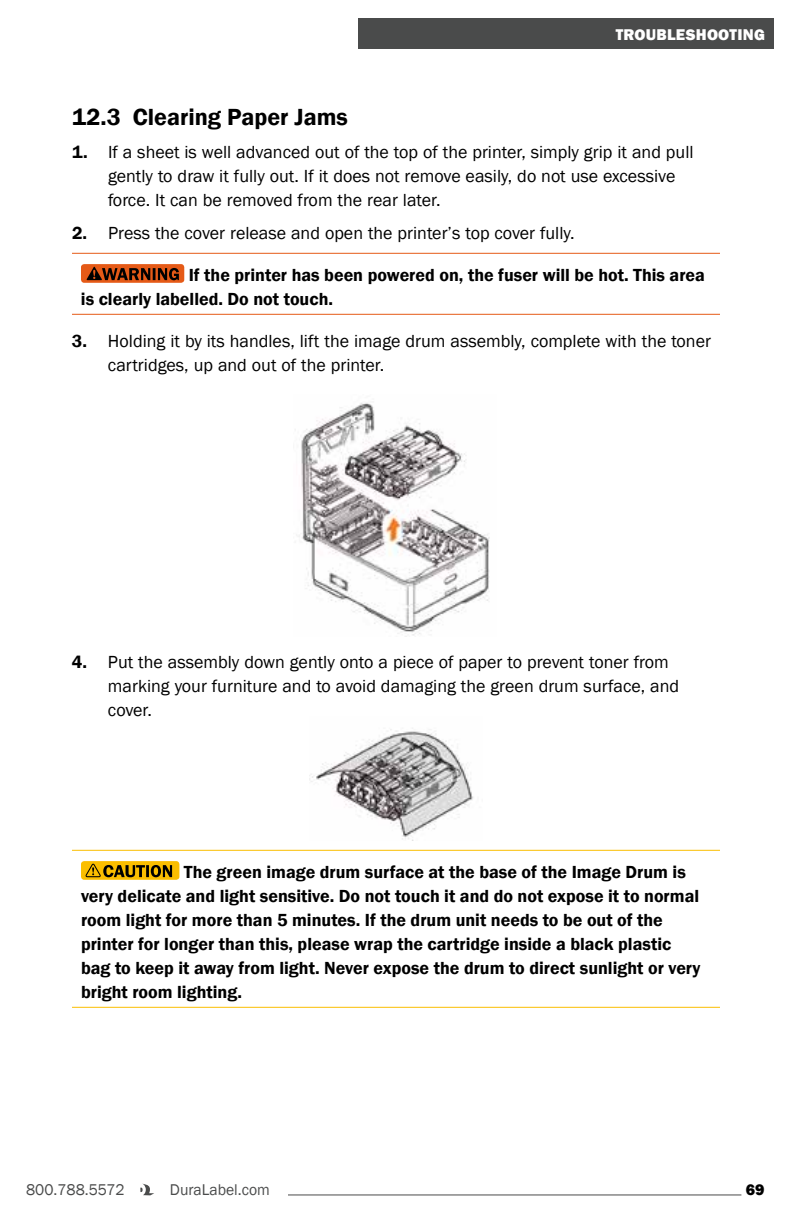
<style>
.page{position:relative;width:792px;height:1224px;background:#fff}
.page>*{position:absolute;margin:0;border:0;box-sizing:border-box;transform-origin:0 0}
.t1{font:600 24px "Franklin Gothic";color:#000}
.t2{font:18px/24px "Franklin Gothic";color:#000}
.t3{font:600 18px/24px "Franklin Gothic";color:#000}
.t4{font:16px "Franklin Gothic";color:#4a4b4b}
.t5{font:800 16px "Franklin Gothic";letter-spacing:.015em;color:#fff}
.t6{font:800 16px "Franklin Gothic";color:#000}
.s1{font-weight:600}
</style>
<div class="page">
<svg style="left:140px;top:1184px;width:14px;height:11px"></svg>
<hr style="left:288px;top:1195px;width:453px;height:1px;background:#4a4b4b">
<div style="left:358px;top:18px;width:416px;height:31px;background:#4a4b4b"></div>
<hr style="left:72px;top:253px;width:648px;height:1px;background:#e55a17">
<hr style="left:72px;top:314px;width:648px;height:1px;background:#e55a17">
<hr style="left:72px;top:850px;width:648px;height:1px;background:#fbbe00">
<hr style="left:72px;top:1007px;width:648px;height:1px;background:#fbbe00">
<div style="left:81px;top:264px;width:103px;height:19px;background:#e55a17;border-radius:3px"></div>
<svg style="left:87px;top:267px;width:92px;height:13px"></svg>
<div style="left:81px;top:861px;width:98px;height:19px;background:#fbbe00;border-radius:3px"></div>
<svg style="left:86px;top:864px;width:86px;height:13px"></svg>
<img style="left:298px;top:403px;width:192px;height:233px">
<img style="left:311px;top:728px;width:163px;height:113px">
<p class="t5" style="left:616px;top:24px;width:151px">TROUBLESHOOTING</p>
<h1 class="t1" style="left:72px;top:102px;width:277px">12.3 Clearing Paper Jams</h1>
<p class="t2" style="left:108px;top:140px;width:587px;text-indent:-36px"><span class="s1">1.</span> If a sheet is well advanced out of the top of the printer, simply grip it and pull gently to draw it fully out. If it does not remove easily, do not use excessive force. It can be removed from the rear later.</p>
<p class="t2" style="left:72px;top:221px;width:504px"><span class="s1">2.</span> Press the cover release and open the printer’s top cover fully.</p>
<p class="t3" style="left:81px;top:263px;width:626px;text-indent:108px">If the printer has been powered on, the fuser will be hot. This area is clearly labelled. Do not touch.</p>
<p class="t2" style="left:108px;top:329px;width:605px;text-indent:-36px"><span class="s1">3.</span> Holding it by its handles, lift the image drum assembly, complete with the toner cartridges, up and out of the printer.</p>
<p class="t2" style="left:108px;top:650px;width:573px;text-indent:-36px"><span class="s1">4.</span> Put the assembly down gently onto a piece of paper to prevent toner from marking your furniture and to avoid damaging the green drum surface, and cover.</p>
<p class="t3" style="left:81px;top:860px;width:621px;text-indent:103px">The green image drum surface at the base of the Image Drum is very delicate and light sensitive. Do not touch it and do not expose it to normal room light for more than 5 minutes. If the drum unit needs to be out of the printer for longer than this, please wrap the cartridge inside a black plastic bag to keep it away from light. Never expose the drum to direct sunlight or very bright room lighting.</p>
<p class="t4" style="left:26px;top:1180px;width:100px">800.788.5572</p>
<p class="t4" style="left:170px;top:1180px;width:101px">DuraLabel.com</p>
<p class="t6" style="left:746px;top:1180px;width:20px">69</p>
</div>
